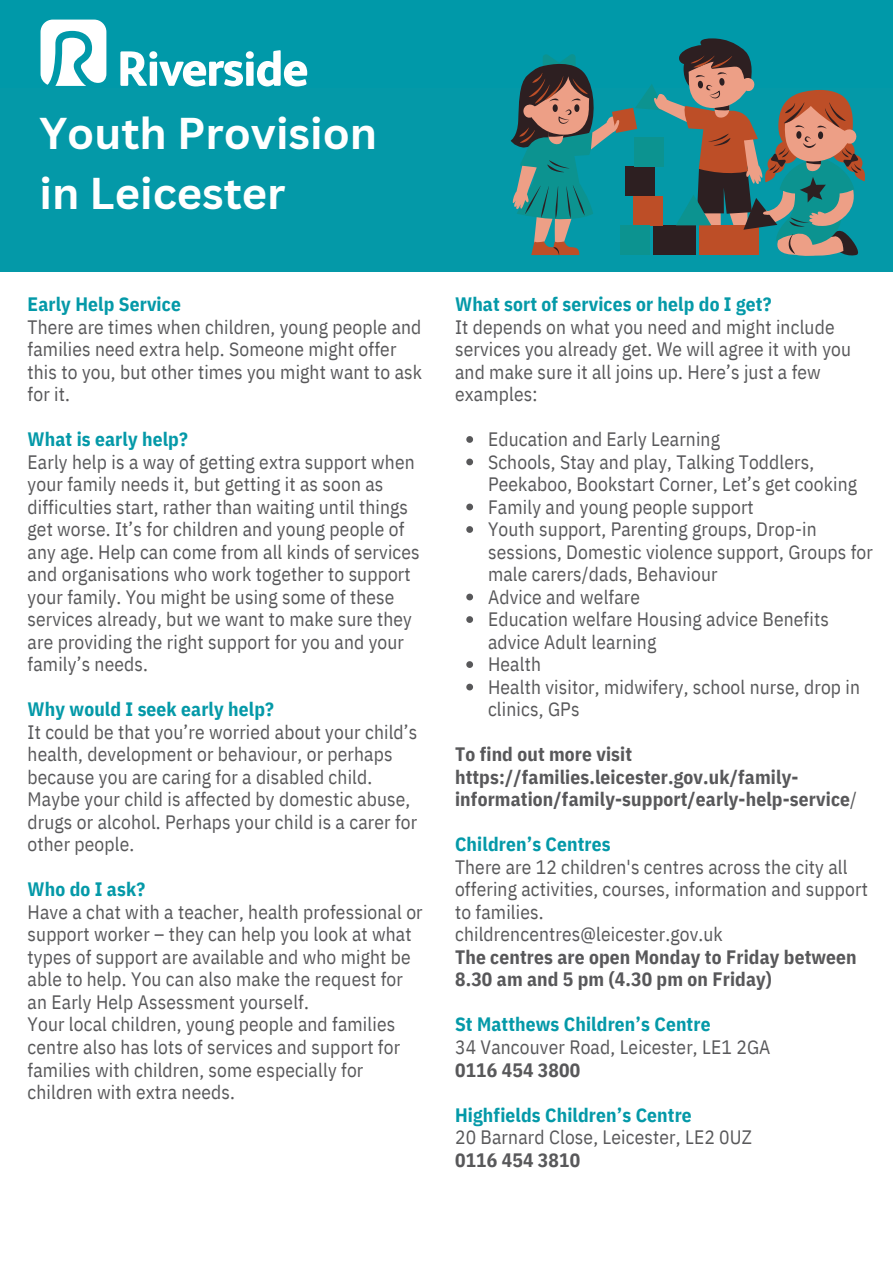
<style>
.page{position:relative;width:893px;height:1264px;background:#fff}
.page>*{position:absolute;margin:0;border:0;box-sizing:border-box;transform-origin:0 0}
.t1{font:700 43.35px/59.7px "Canva Sans";color:#fff}
.t2{font:19.35px/22.5px "IBM Plex Sans Cond";letter-spacing:.01em;color:#58585a}
.t3{font:700 19.35px/22.5px "IBM Plex Sans Cond";letter-spacing:.01em;color:#58585a}
.t4{font:700 19.35px "IBM Plex Sans Cond";letter-spacing:.01em;color:#0499a8}
.s1{font-weight:400}
</style>
<div class="page">
<div style="left:0;top:0;width:892px;height:139px;background:#0099a9"></div>
<svg style="left:120px;top:50px;width:187px;height:36px"></svg>
<svg style="left:41px;top:20px;width:65px;height:66px"></svg>
<div style="left:0;top:88px;width:892px;height:211px;background:#0499a8"></div>
<div style="left:0;top:273px;width:892px;height:532px;background:#fff"></div>
<svg style="left:466px;top:436px;width:7px;height:7px"></svg>
<svg style="left:466px;top:458px;width:7px;height:7px"></svg>
<svg style="left:466px;top:503px;width:7px;height:7px"></svg>
<svg style="left:466px;top:526px;width:7px;height:7px"></svg>
<svg style="left:466px;top:593px;width:7px;height:7px"></svg>
<svg style="left:466px;top:616px;width:7px;height:7px"></svg>
<svg style="left:466px;top:661px;width:7px;height:7px"></svg>
<svg style="left:466px;top:683px;width:7px;height:7px"></svg>
<svg style="left:510px;top:38px;width:355px;height:218px"></svg>
<p class="t1" style="left:39px;top:102px;width:339px">Youth Provision in Leicester</p>
<p class="t4" style="left:28px;top:291px;width:155px">Early Help Service</p>
<h1 class="t2" style="left:28px;top:315px;width:396px">There are times when children, young people and families need extra help. Someone might offer this to you, but other times you might want to ask for it.</h1>
<p class="t4" style="left:28px;top:426px;width:162px">What is early help?</p>
<p class="t2" style="left:28px;top:450px;width:393px">Early help is a way of getting extra support when your family needs it, but getting it as soon as difficulties start, rather than waiting until things get worse. It’s for children and young people of any age. Help can come from all kinds of services and organisations who work together to support your family. You might be using some of these services already, but we want to make sure they are providing the right support for you and your family’s needs.</p>
<p class="t4" style="left:28px;top:696px;width:248px">Why would I seek early help?</p>
<p class="t2" style="left:28px;top:720px;width:391px">It could be that you’re worried about your child’s health, development or behaviour, or perhaps because you are caring for a disabled child.<br>Maybe your child is affected by domestic abuse, drugs or alcohol. Perhaps your child is a carer for other people.</p>
<p class="t4" style="left:28px;top:876px;width:119px">Who do I ask?</p>
<p class="t2" style="left:28px;top:900px;width:396px">Have a chat with a teacher, health professional or support worker – they can help you look at what types of support are available and who might be able to help. You can also make the request for an Early Help Assessment yourself.</p>
<p class="t2" style="left:28px;top:1012px;width:374px">Your local children, young people and families centre also has lots of services and support for families with children, some especially for children with extra needs.</p>
<p class="t4" style="left:455px;top:291px;width:318px">What sort of services or help do I get?</p>
<p class="t2" style="left:455px;top:315px;width:397px">It depends on what you need and might include services you already get. We will agree it with you and make sure it all joins up. Here’s just a few examples:</p>
<p class="t2" style="left:488px;top:427px;width:233px">Education and Early Learning</p>
<p class="t2" style="left:488px;top:450px;width:370px">Schools, Stay and play, Talking Toddlers,<br>Peekaboo, Bookstart Corner, Let’s get cooking</p>
<p class="t2" style="left:488px;top:495px;width:267px">Family and young people support</p>
<p class="t2" style="left:488px;top:517px;width:386px">Youth support, Parenting groups, Drop-in sessions, Domestic violence support, Groups for male carers/dads, Behaviour</p>
<p class="t2" style="left:488px;top:585px;width:154px">Advice and welfare</p>
<p class="t2" style="left:488px;top:607px;width:342px">Education welfare Housing advice Benefits advice Adult learning</p>
<p class="t2" style="left:488px;top:652px;width:54px">Health</p>
<p class="t2" style="left:488px;top:675px;width:373px">Health visitor, midwifery, school nurse, drop in clinics, GPs</p>
<p class="t3" style="left:455px;top:742px;width:178px">To find out more visit</p>
<p class="t3" style="left:455px;top:765px;width:403px">https://families.leicester.gov.uk/family&shy;information/family-support/early-help-service<span class="s1">/</span></p>
<p class="t4" style="left:455px;top:831px;width:157px">Children’s Centres</p>
<p class="t2" style="left:455px;top:855px;width:414px">There are 12 children's centres across the city all offering activities, courses, information and support to families.</p>
<p class="t2" style="left:455px;top:922px;width:269px">childrencentres@leicester.gov.uk</p>
<p class="t3" style="left:455px;top:945px;width:403px">The centres are open Monday to Friday between<br>8.30 am and 5 pm (4.30 pm on Friday)</p>
<p class="t4" style="left:455px;top:1011px;width:257px">St Matthews Children’s Centre</p>
<p class="t2" style="left:455px;top:1035px;width:317px">34 Vancouver Road, Leicester, LE1 2GA</p>
<p class="t3" style="left:455px;top:1057px;width:127px">0116 454 3800</p>
<p class="t4" style="left:455px;top:1101px;width:238px">Highfields Children’s Centre</p>
<p class="t2" style="left:455px;top:1125px;width:298px">20 Barnard Close, Leicester, LE2 0UZ</p>
<p class="t3" style="left:455px;top:1147px;width:127px">0116 454 3810</p>
</div>
